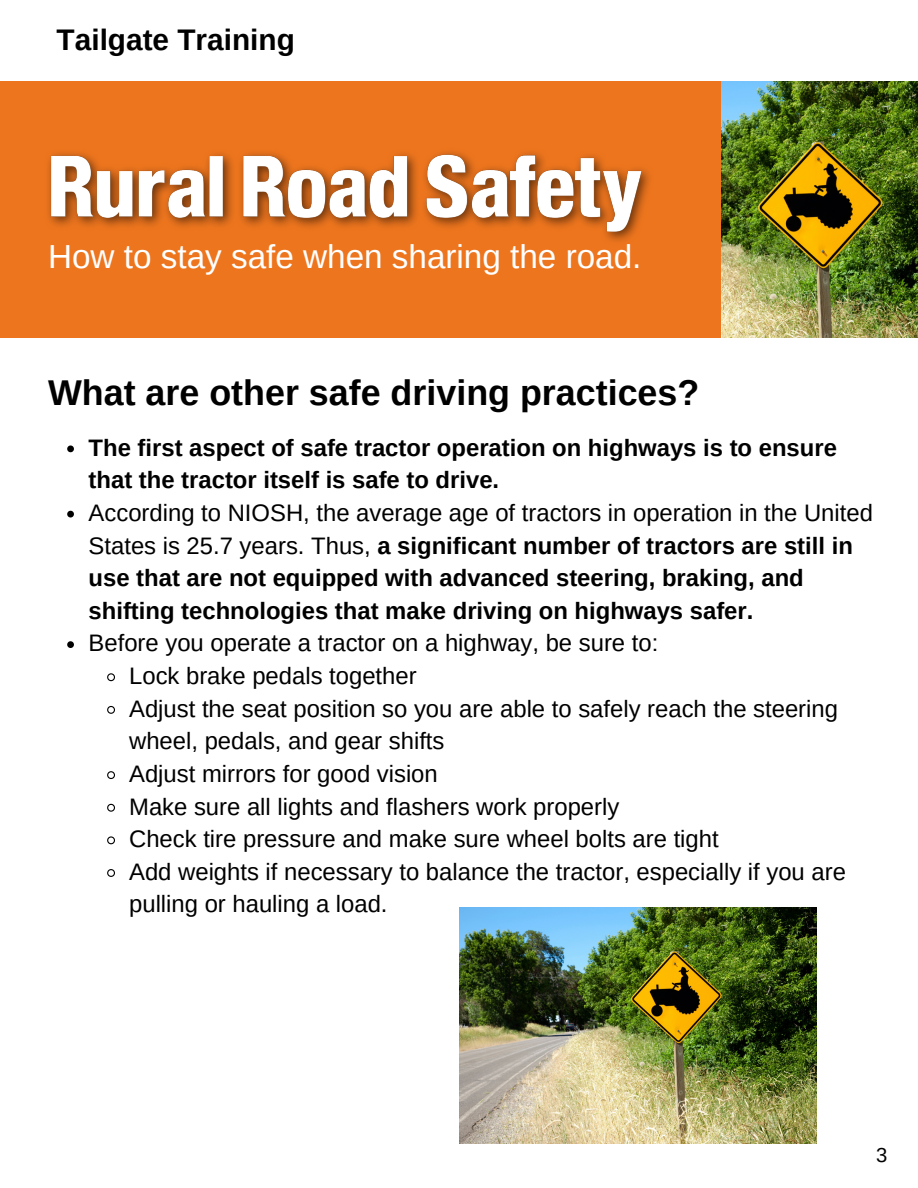
<style>
.page{position:relative;width:918px;height:1188px;background:#fff}
.page>*{position:absolute;margin:0;border:0;box-sizing:border-box;transform-origin:0 0}
.t1{font:700 35.85px "Arimo";color:#000}
.t2{font:33.3px "Arimo";color:#fff}
.t3{font:700 29.85px "Arimo";color:#000}
.t4{font:23.85px/32.7px "Arimo";color:#000}
.t5{font:700 23.85px/32.7px "Arimo";color:#000}
.t6{font:20.25px "Arimo";color:#000}
.s1{font-weight:400}
</style>
<div class="page">
<div style="left:0;top:81px;width:722px;height:257px;background:#ed751e"></div>
<svg style="left:67px;top:446px;width:7px;height:6px"></svg>
<svg style="left:67px;top:511px;width:7px;height:7px"></svg>
<svg style="left:67px;top:641px;width:7px;height:7px"></svg>
<svg style="left:107px;top:673px;width:8px;height:9px"></svg>
<svg style="left:107px;top:706px;width:8px;height:8px"></svg>
<svg style="left:107px;top:771px;width:8px;height:8px"></svg>
<svg style="left:107px;top:803px;width:8px;height:9px"></svg>
<svg style="left:107px;top:836px;width:8px;height:9px"></svg>
<svg style="left:107px;top:869px;width:8px;height:8px"></svg>
<img style="left:459px;top:908px;width:358px;height:236px">
<img style="left:48px;top:152px;width:602px;height:89px">
<img style="left:722px;top:81px;width:195px;height:257px">
<p class="t3" style="left:57px;top:23px;width:240px">Tailgate Training</p>
<p class="t2" style="left:48px;top:238px;width:595px">How to stay safe when sharing the road.</p>
<p class="t1" style="left:48px;top:373px;width:653px">What are other safe driving practices?</p>
<p class="t5" style="left:89px;top:431px;width:750px">The first aspect of safe tractor operation on highways is to ensure that the tractor itself is safe to drive.</p>
<p class="t5" style="left:89px;top:496px;width:786px"><span class="s1">According to NIOSH, the average age of tractors in operation in the United States is 25.7 years. Thus,</span> a significant number of tractors are still in use that are not equipped with advanced steering, braking, and shifting technologies that make driving on highways safer.</p>
<p class="t4" style="left:89px;top:627px;width:571px">Before you operate a tractor on a highway, be sure to:</p>
<p class="t4" style="left:129px;top:659px;width:289px">Lock brake pedals together</p>
<p class="t4" style="left:129px;top:692px;width:710px">Adjust the seat position so you are able to safely reach the steering wheel, pedals, and gear shifts</p>
<p class="t4" style="left:129px;top:757px;width:310px">Adjust mirrors for good vision</p>
<p class="t4" style="left:129px;top:790px;width:492px">Make sure all lights and flashers work properly</p>
<p class="t4" style="left:129px;top:822px;width:591px">Check tire pressure and make sure wheel bolts are tight</p>
<p class="t4" style="left:129px;top:855px;width:718px">Add weights if necessary to balance the tractor, especially if you are pulling or hauling a load.</p>
<p class="t6" style="left:876px;top:1144px;width:13px">3</p>
</div>
